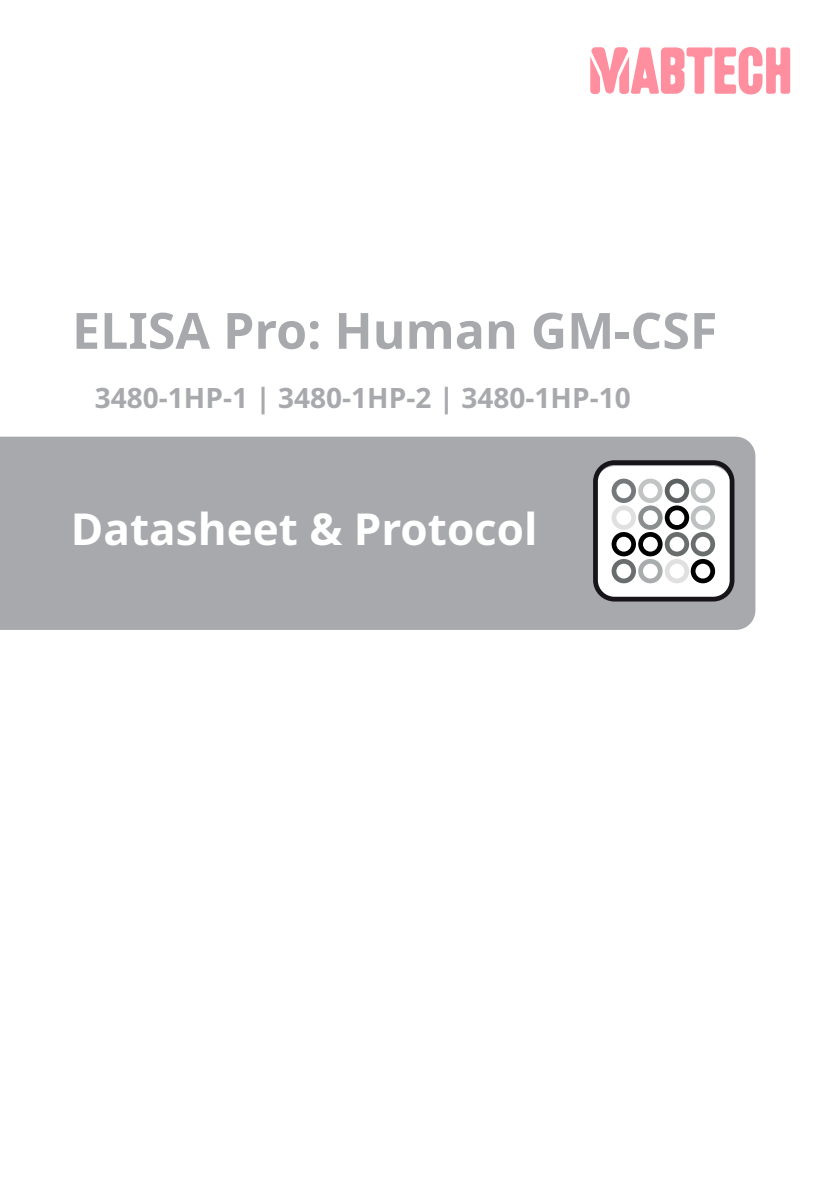
<style>
.page{position:relative;width:840px;height:1191px;background:#fff}
.page>*{position:absolute;margin:0;border:0;box-sizing:border-box;transform-origin:0 0}
.frontpage_header{font:700 50px "Noto Sans";color:#a8a9ad}
.frontpage_White{font:700 44px "Noto Sans";color:#fff}
.frontpage{font:700 28px "Noto Sans";color:#a8a9ad}
</style>
<div class="page">
<svg style="left:590px;top:47px;width:199px;height:47px"></svg>
<div style="left:0;top:437px;width:755px;height:193px;background:#a8a9ad"></div>
<svg style="left:592px;top:460px;width:142px;height:141px"></svg>
<p class="frontpage_header" style="left:72px;top:302px;width:646px">ELISA Pro: Human GM-CSF</p>
<p class="frontpage" style="left:95px;top:382px;width:537px">3480-1HP-1 | 3480-1HP-2 | 3480-1HP-10</p>
<p class="frontpage_White" style="left:71px;top:504px;width:468px">Datasheet &amp; Protocol</p>
</div>
